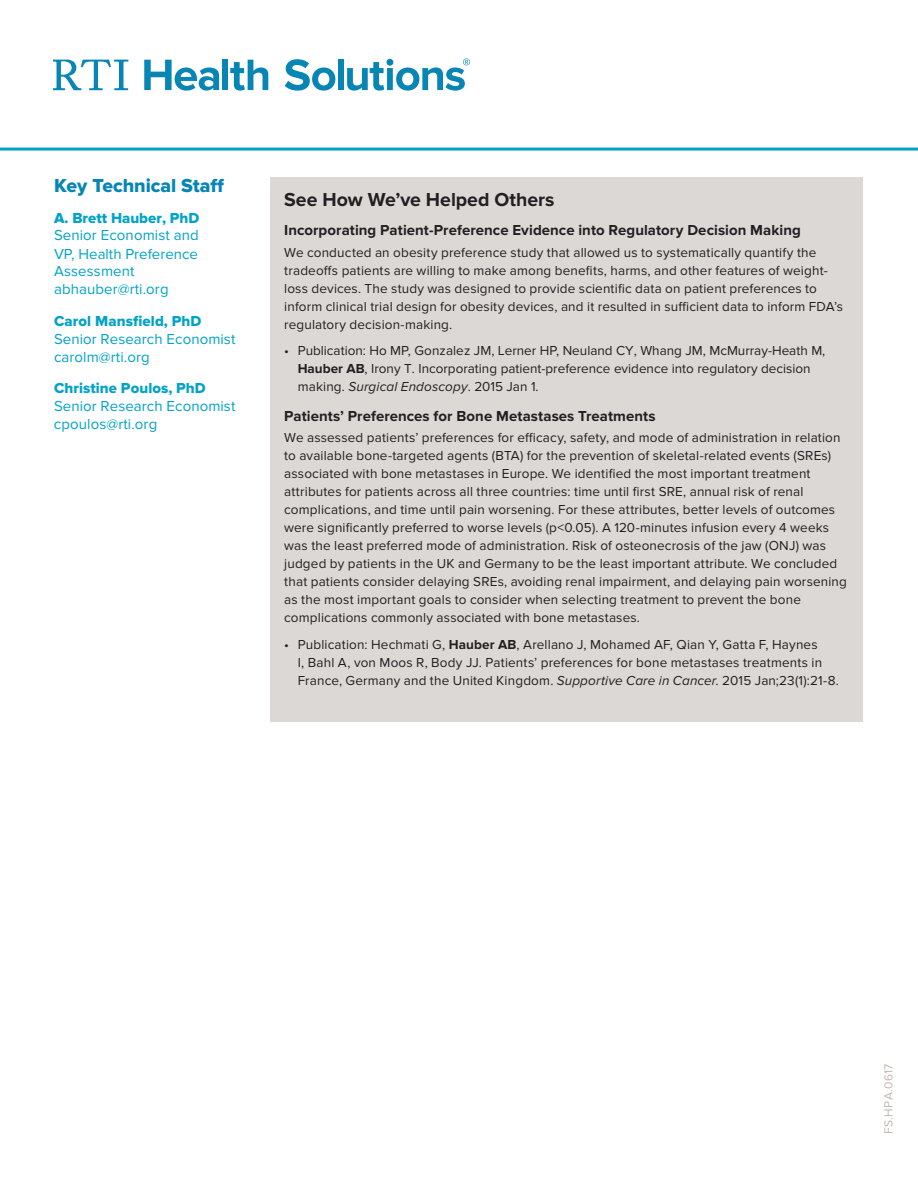
<style>
.page{position:relative;width:918px;height:1188px;background:#fff}
.page>*{position:absolute;margin:0;border:0;box-sizing:border-box;transform-origin:0 0}
.Subhead1{font:700 19.5px "Proxima Nova";color:#231f20}
.KeyStaff_Email{font:19.5px "Proxima Nova Extrabld";letter-spacing:-.005em;color:#0786b6}
.KeyStaff_Email-2{font:15px/17.9px "Proxima Nova";letter-spacing:.005em;color:#00a3c7}
.Subhead2{font:700 15px "Proxima Nova";letter-spacing:.005em;color:#231f20}
.Box_Text{font:13.5px/18px "Proxima Nova";letter-spacing:.01em;color:#231f20}
.Text{font:12px "Proxima Nova";letter-spacing:.025em;color:#bdb7b3}
.s1{font-family:"Proxima Nova Extrabld"}
.s2{font-weight:700}
.s3{font-style:italic}
</style>
<div class="page">
<hr style="left:0;top:148px;width:918px;height:3px;background:#00a3c7">
<svg style="left:144px;top:60px;width:75px;height:31px"></svg>
<div style="left:223px;top:60px;width:5px;height:30px;background:#0786b6"></div>
<svg style="left:230px;top:60px;width:38px;height:31px"></svg>
<svg style="left:285px;top:59px;width:50px;height:32px"></svg>
<div style="left:338px;top:60px;width:6px;height:30px;background:#0786b6"></div>
<svg style="left:53px;top:60px;width:75px;height:30px"></svg>
<svg style="left:347px;top:58px;width:123px;height:33px"></svg>
<div style="left:271px;top:177px;width:592px;height:544px;background:#dbd8d6"></div>
<p class="KeyStaff_Email" style="left:54px;top:174px;width:172px">Key Technical Staff</p>
<p class="KeyStaff_Email-2" style="left:54px;top:209px;width:147px;line-height:17.2px"><span class="s1">A. Brett Hauber, PhD<br></span>Senior Economist and</p>
<p class="KeyStaff_Email-2" style="left:54px;top:245px;width:145px">VP, Health Preference<br>Assessment abhauber@rti.org</p>
<p class="KeyStaff_Email-2" style="left:54px;top:313px;width:183px"><span class="s1">Carol Mansfield, PhD<br></span>Senior Research Economist carolm@rti.org</p>
<p class="KeyStaff_Email-2" style="left:54px;top:380px;width:183px"><span class="s1">Christine Poulos, PhD<br></span>Senior Research Economist cpoulos@rti.org</p>
<p class="Subhead1" style="left:284px;top:188px;width:272px">See How We’ve Helped Others</p>
<p class="Subhead2" style="left:284px;top:222px;width:518px">Incorporating Patient-Preference Evidence into Regulatory Decision Making</p>
<p class="Box_Text" style="left:284px;top:243px;width:560px">We conducted an obesity preference study that allowed us to systematically quantify the tradeoffs patients are willing to make among benefits, harms, and other features of weight&shy;loss devices. The study was designed to provide scientific data on patient preferences to inform clinical trial design for obesity devices, and it resulted in sufficient data to inform FDA’s regulatory decision-making.</p>
<p class="Box_Text" style="left:298px;top:342px;width:529px;text-indent:-14px">• Publication: Ho MP, Gonzalez JM, Lerner HP, Neuland CY, Whang JM, McMurray-Heath M,<br><span class="s2">Hauber AB</span>, Irony T. Incorporating patient-preference evidence into regulatory decision making. <span class="s3">Surgical Endoscopy</span>. 2015 Jan 1.</p>
<p class="Subhead2" style="left:284px;top:407px;width:373px">Patients’ Preferences for Bone Metastases Treatments</p>
<p class="Box_Text" style="left:284px;top:429px;width:564px">We assessed patients’ preferences for efficacy, safety, and mode of administration in relation to available bone-targeted agents (BTA) for the prevention of skeletal-related events (SREs) associated with bone metastases in Europe. We identified the most important treatment attributes for patients across all three countries: time until first SRE, annual risk of renal complications, and time until pain worsening. For these attributes, better levels of outcomes were significantly preferred to worse levels (p&lt;0.05). A 120-minutes infusion every 4 weeks was the least preferred mode of administration. Risk of osteonecrosis of the jaw (ONJ) was judged by patients in the UK and Germany to be the least important attribute. We concluded that patients consider delaying SREs, avoiding renal impairment, and delaying pain worsening as the most important goals to consider when selecting treatment to prevent the bone complications commonly associated with bone metastases.</p>
<p class="Box_Text" style="left:298px;top:635px;width:543px;text-indent:-14px">• Publication: Hechmati G, <span class="s2">Hauber AB</span>, Arellano J, Mohamed AF, Qian Y, Gatta F, Haynes<br>I, Bahl A, von Moos R, Body JJ. Patients’ preferences for bone metastases treatments in<br>France, Germany and the United Kingdom. <span class="s3">Supportive Care in Cancer</span>. 2015 Jan;23(1):21-8.</p>
<p class="Text" style="left:882px;top:1134px;width:72px;rotate:-90deg">FS.HPA.0617</p>
</div>
